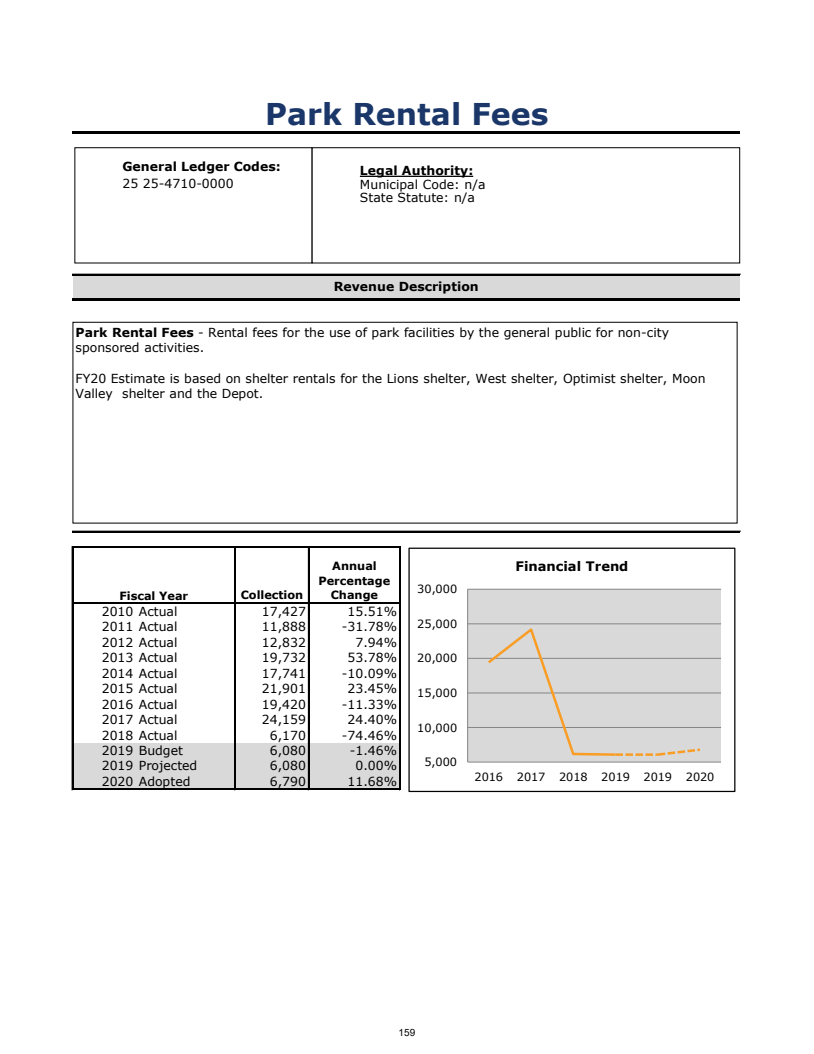
<style>
.page{position:relative;width:814px;height:1054px;background:#fff}
.page>*{position:absolute;margin:0;border:0;box-sizing:border-box;transform-origin:0 0}
.t1{font:700 30px "Verdana";color:#1b3769}
.t2{font:700 13.12px "Verdana";color:#000}
.t3{font:12.5px/15.1px "Verdana";color:#000}
.t4{font:700 12.5px "Verdana";letter-spacing:.005em;color:#000}
.t5{font:12.5px "Arial";color:#000}
.t6{font:11.38px "Verdana";letter-spacing:-.005em;color:#000}
.t7{font:700 11.38px/14.6px "Verdana";color:#000;text-align:center}
.t8{font:10px "Arial";color:#000}
.s1{font-weight:700}
</style>
<div class="page">
<div style="left:73px;top:274px;width:667px;height:25px;background:#d9d9d9"></div>
<svg style="left:73px;top:454px;width:667px;height:77px"></svg>
<div style="left:73px;top:742px;width:327px;height:47px;background:#d9d9d9"></div>
<hr style="left:72px;top:546px;width:1px;height:243px;background:#000">
<hr style="left:235px;top:547px;width:1px;height:242px;background:#000">
<hr style="left:308px;top:547px;width:1px;height:242px;background:#000">
<hr style="left:399px;top:547px;width:1px;height:242px;background:#000">
<hr style="left:72px;top:132px;width:668px;height:2px;background:#000">
<hr style="left:72px;top:274px;width:668px;height:1px;background:#000">
<hr style="left:72px;top:298px;width:668px;height:2px;background:#000">
<hr style="left:72px;top:531px;width:668px;height:1px;background:#000">
<hr style="left:73px;top:546px;width:327px;height:1px;background:#000">
<hr style="left:73px;top:602px;width:327px;height:2px;background:#000">
<hr style="left:73px;top:788px;width:327px;height:1px;background:#000">
<div style="left:74px;top:147px;width:238px;height:116px;border:1px solid #000"></div>
<div style="left:312px;top:147px;width:428px;height:116px;border:1px solid #000"></div>
<svg style="left:360px;top:176px;width:113px;height:1px"></svg>
<div style="left:73px;top:322px;width:664px;height:201px;background:#fff"></div>
<div style="left:72px;top:322px;width:665px;height:201px;border:1px solid #000"></div>
<div style="left:468px;top:589px;width:253px;height:172px;background:#d9d9d9"></div>
<hr style="left:468px;top:726px;width:253px;height:1px;background:#868686">
<hr style="left:468px;top:692px;width:253px;height:1px;background:#868686">
<hr style="left:468px;top:657px;width:253px;height:1px;background:#868686">
<hr style="left:468px;top:623px;width:253px;height:1px;background:#868686">
<hr style="left:468px;top:588px;width:253px;height:1px;background:#868686">
<hr style="left:467px;top:589px;width:1px;height:172px;background:#868686">
<hr style="left:468px;top:761px;width:253px;height:1px;background:#868686">
<svg style="left:485px;top:628px;width:218px;height:128px"></svg>
<div style="left:408px;top:547px;width:327px;height:244px;border:1px solid #000"></div>
<p class="t1" style="left:265px;top:95px;width:285px">Park Rental Fees</p>
<p class="t4" style="left:123px;top:158px;width:160px">General Ledger Codes:</p>
<p class="t3" style="left:123px;top:175px;width:113px">25 25-4710-0000</p>
<p class="t4" style="left:360px;top:162px;width:115px">Legal Authority:</p>
<p class="t3" style="left:360px;top:176px;width:127px">Municipal Code: n/a</p>
<p class="t3" style="left:360px;top:190px;width:116px">State Statute: n/a</p>
<p class="t4" style="left:334px;top:279px;width:146px">Revenue Description</p>
<p class="t3" style="left:76px;top:324px;width:595px"><span class="s1">Park Rental Fees</span> - Rental fees for the use of park facilities by the general public for non-city sponsored activities.</p>
<p class="t3" style="left:76px;top:370px;width:631px">FY20 Estimate is based on shelter rentals for the Lions shelter, West shelter, Optimist shelter, Moon<br>Valley shelter and the Depot.</p>
<p class="t5" style="left:226px;top:329px;width:8px">0</p>
<p class="t7" style="left:120px;top:588px;width:70px">Fiscal Year</p>
<p class="t7" style="left:241px;top:587px;width:64px">Collection</p>
<p class="t7" style="left:318px;top:558px;width:73px">Annual<br>Percentage<br>Change</p>
<p class="t3" style="left:102px;top:603px;width:77px">2010 Actual</p>
<p class="t3" style="left:262px;top:603px;width:46px">17,427</p>
<p class="t3" style="left:347px;top:603px;width:51px">15.51%</p>
<p class="t3" style="left:102px;top:618px;width:77px">2011 Actual</p>
<p class="t3" style="left:262px;top:618px;width:46px">11,888</p>
<p class="t3" style="left:342px;top:618px;width:57px">-31.78%</p>
<p class="t3" style="left:102px;top:633px;width:77px">2012 Actual</p>
<p class="t3" style="left:262px;top:633px;width:46px">12,832</p>
<p class="t3" style="left:355px;top:633px;width:43px">7.94%</p>
<p class="t3" style="left:102px;top:649px;width:77px">2013 Actual</p>
<p class="t3" style="left:262px;top:649px;width:46px">19,732</p>
<p class="t3" style="left:347px;top:649px;width:51px">53.78%</p>
<p class="t3" style="left:102px;top:664px;width:77px">2014 Actual</p>
<p class="t3" style="left:262px;top:664px;width:46px">17,741</p>
<p class="t3" style="left:342px;top:664px;width:57px">-10.09%</p>
<p class="t3" style="left:102px;top:680px;width:77px">2015 Actual</p>
<p class="t3" style="left:262px;top:680px;width:46px">21,901</p>
<p class="t3" style="left:347px;top:680px;width:51px">23.45%</p>
<p class="t3" style="left:102px;top:695px;width:77px">2016 Actual</p>
<p class="t3" style="left:262px;top:695px;width:46px">19,420</p>
<p class="t3" style="left:342px;top:695px;width:57px">-11.33%</p>
<p class="t3" style="left:102px;top:711px;width:77px">2017 Actual</p>
<p class="t3" style="left:262px;top:711px;width:46px">24,159</p>
<p class="t3" style="left:347px;top:711px;width:51px">24.40%</p>
<p class="t3" style="left:102px;top:726px;width:77px">2018 Actual</p>
<p class="t3" style="left:270px;top:726px;width:38px">6,170</p>
<p class="t3" style="left:342px;top:726px;width:57px">-74.46%</p>
<p class="t3" style="left:102px;top:742px;width:83px">2019 Budget</p>
<p class="t3" style="left:270px;top:742px;width:38px">6,080</p>
<p class="t3" style="left:350px;top:742px;width:49px">-1.46%</p>
<p class="t3" style="left:102px;top:757px;width:97px">2019 Projected</p>
<p class="t3" style="left:270px;top:757px;width:38px">6,080</p>
<p class="t3" style="left:355px;top:757px;width:43px">0.00%</p>
<p class="t3" style="left:102px;top:773px;width:90px">2020 Adopted</p>
<p class="t3" style="left:270px;top:773px;width:38px">6,790</p>
<p class="t3" style="left:347px;top:773px;width:51px">11.68%</p>
<p class="t6" style="left:417px;top:581px;width:41px">30,000</p>
<p class="t6" style="left:417px;top:616px;width:41px">25,000</p>
<p class="t6" style="left:417px;top:650px;width:41px">20,000</p>
<p class="t6" style="left:417px;top:685px;width:41px">15,000</p>
<p class="t6" style="left:417px;top:720px;width:41px">10,000</p>
<p class="t6" style="left:424px;top:754px;width:34px">5,000</p>
<p class="t2" style="left:515px;top:557px;width:114px">Financial Trend</p>
<p class="t6" style="left:475px;top:769px;width:30px">2016</p>
<p class="t6" style="left:517px;top:769px;width:30px">2017</p>
<p class="t6" style="left:559px;top:769px;width:30px">2018</p>
<p class="t6" style="left:601px;top:769px;width:30px">2019</p>
<p class="t6" style="left:643px;top:769px;width:30px">2019</p>
<p class="t6" style="left:686px;top:769px;width:30px">2020</p>
<p class="t8" style="left:399px;top:1025px;width:18px">159</p>
</div>
